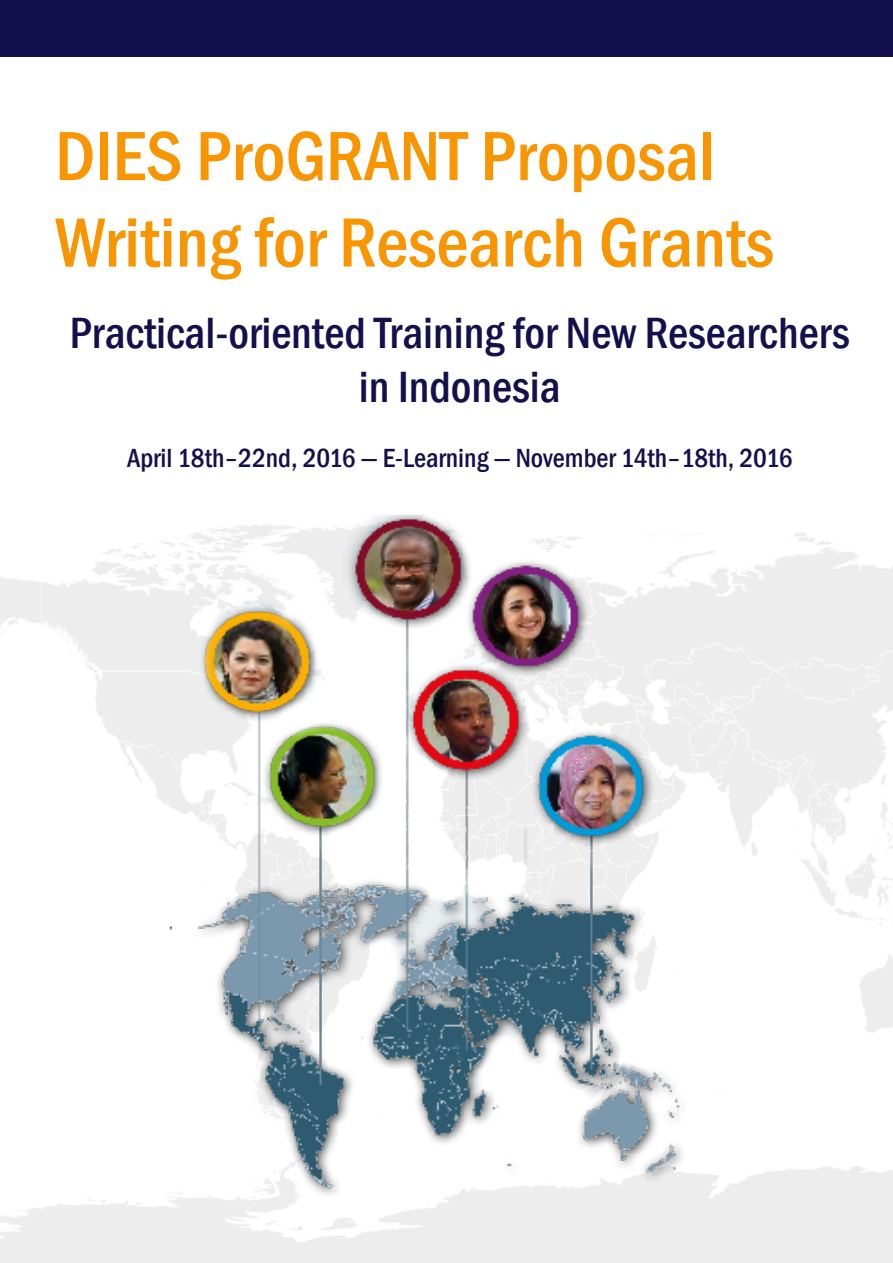
<style>
.page{position:relative;width:893px;height:1263px;background:#fff}
.page>*{position:absolute;margin:0;border:0;box-sizing:border-box;transform-origin:0 0}
.t1{font:500 condensed 72px/86.4px "Franklin Gothic";color:#f99500}
.t2{font:500 condensed 45px/54px "Franklin Gothic";color:#13104d;text-align:center}
.t3{font:500 condensed 27px "Franklin Gothic";color:#13104d}
</style>
<div class="page">
<div style="left:0;top:0;width:893px;height:57px;background:#13104d"></div>
<img style="left:159px;top:514px;width:538px;height:723px">
<h1 class="t1" style="left:55px;top:112px;width:720px">DIES ProGRANT Proposal<br>Writing for Research Grants</h1>
<p class="t2" style="left:70px;top:306px;width:781px">Practical-oriented Training for New Researchers in Indonesia</p>
<p class="t3" style="left:127px;top:440px;width:667px">April 18th–22nd, 2016 — E-Learning — November 14th–18th, 2016</p>
</div>
